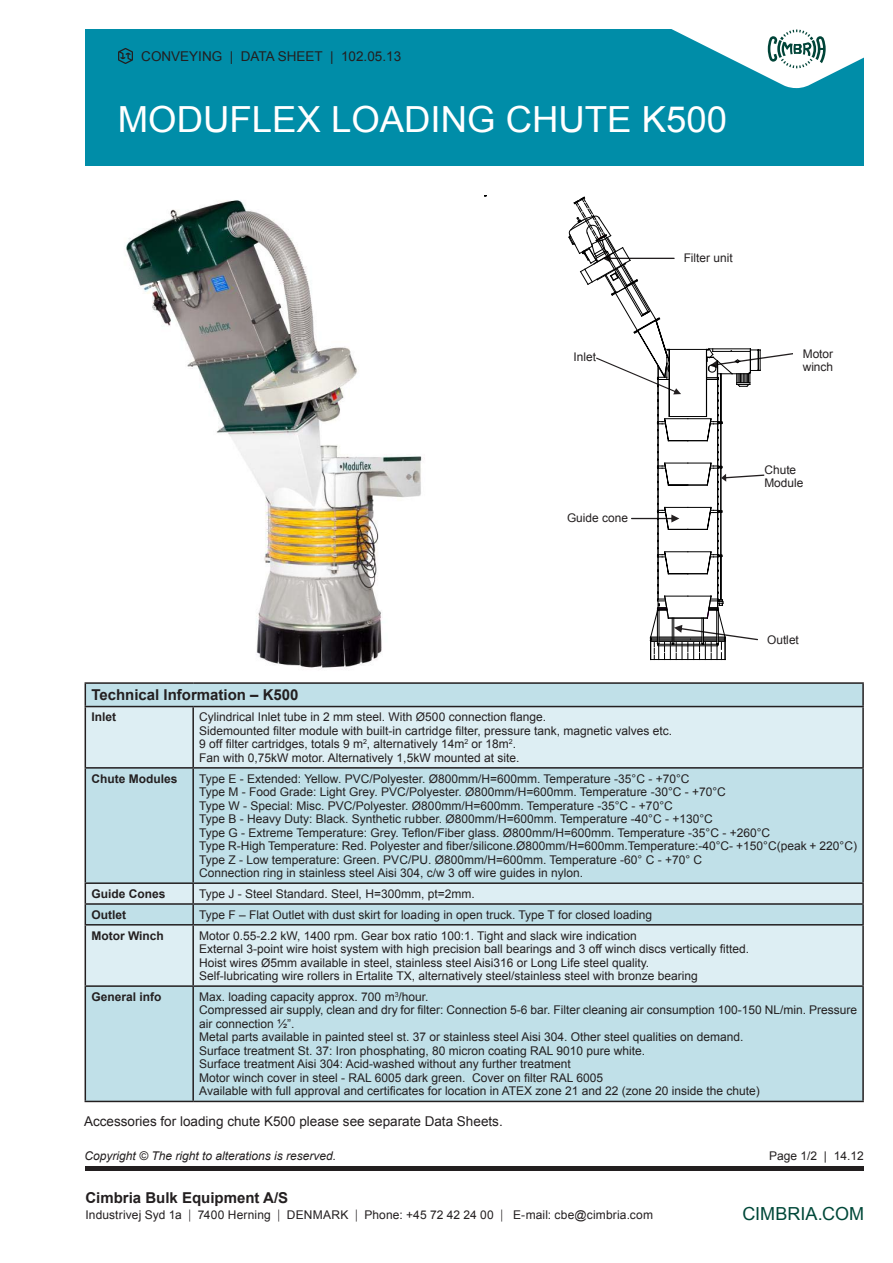
<style>
.page{position:relative;width:893px;height:1263px;background:#fff}
.page>*{position:absolute;margin:0;border:0;box-sizing:border-box;transform-origin:0 0}
.t1{font:36px "Arial";color:#fff}
.t2{font:18px "Arial";color:#004839}
.t3{font:700 15px "Arial";color:#231f20}
.t4{font:13.5px "Arial";color:#231f20}
.t5{font:12px/13.5px "Arial";color:#231f20}
.t6{font:700 12px "Arial";color:#231f20}
.t7{font:italic 12px "Arial";color:#231f20}
.t8{font:11.85px/13.5px "Arial";color:#231f20}
.s1{font-family:"Helvetica Neue";font-weight:300}
</style>
<div class="page">
<hr style="left:86px;top:1166px;width:778px;height:4px;background:#231f20">
<div style="left:85px;top:30px;width:778px;height:136px;background:#008da8"></div>
<svg style="left:604px;top:29px;width:260px;height:59px"></svg>
<svg style="left:118px;top:48px;width:15px;height:16px"></svg>
<img style="left:125px;top:200px;width:297px;height:469px">
<div style="left:86px;top:684px;width:776px;height:417px;background:#c0e0e8"></div>
<svg style="left:86px;top:707px;width:776px;height:278px;fill:#ddeef3"></svg>
<hr style="left:85px;top:682px;width:108px;height:2px;background:#231f20">
<svg style="left:85px;top:684px;width:1px;height:22px"></svg>
<hr style="left:193px;top:682px;width:671px;height:2px;background:#231f20">
<hr style="left:862px;top:684px;width:2px;height:22px;background:#231f20">
<hr style="left:85px;top:706px;width:108px;height:1px;background:#231f20">
<hr style="left:85px;top:707px;width:1px;height:60px;background:#231f20">
<hr style="left:193px;top:706px;width:671px;height:1px;background:#231f20">
<hr style="left:192px;top:707px;width:2px;height:60px;background:#231f20">
<hr style="left:862px;top:707px;width:2px;height:60px;background:#231f20">
<hr style="left:85px;top:767px;width:108px;height:2px;background:#231f20">
<hr style="left:85px;top:769px;width:1px;height:113px;background:#231f20">
<hr style="left:193px;top:767px;width:671px;height:2px;background:#231f20">
<hr style="left:192px;top:769px;width:2px;height:113px;background:#231f20">
<hr style="left:862px;top:769px;width:2px;height:113px;background:#231f20">
<hr style="left:85px;top:882px;width:108px;height:2px;background:#231f20">
<hr style="left:193px;top:882px;width:671px;height:2px;background:#231f20">
<hr style="left:85px;top:903px;width:108px;height:2px;background:#231f20">
<svg style="left:85px;top:884px;width:1px;height:40px"></svg>
<hr style="left:193px;top:903px;width:671px;height:2px;background:#231f20">
<svg style="left:192px;top:884px;width:2px;height:40px"></svg>
<svg style="left:862px;top:884px;width:2px;height:40px"></svg>
<hr style="left:85px;top:924px;width:108px;height:1px;background:#231f20">
<hr style="left:85px;top:925px;width:1px;height:60px;background:#231f20">
<hr style="left:193px;top:924px;width:671px;height:1px;background:#231f20">
<hr style="left:192px;top:925px;width:2px;height:60px;background:#231f20">
<hr style="left:862px;top:925px;width:2px;height:60px;background:#231f20">
<hr style="left:85px;top:985px;width:108px;height:2px;background:#231f20">
<hr style="left:85px;top:987px;width:1px;height:114px;background:#231f20">
<hr style="left:193px;top:985px;width:671px;height:2px;background:#231f20">
<hr style="left:192px;top:987px;width:2px;height:114px;background:#231f20">
<hr style="left:862px;top:987px;width:2px;height:114px;background:#231f20">
<hr style="left:85px;top:1101px;width:108px;height:1px;background:#231f20">
<hr style="left:193px;top:1101px;width:671px;height:1px;background:#231f20">
<hr style="left:651px;top:659px;width:74px;height:1px;background:#000">
<svg style="left:568px;top:197px;width:225px;height:462px"></svg>
<p class="t4" style="left:141px;top:47px;width:261px">CONVEYING | DATA SHEET | 102.05.13</p>
<h1 class="t1" style="left:118px;top:96px;width:611px">MODUFLEX LOADING CHUTE K500</h1>
<p class="t8" style="left:574px;top:350px;width:24px">Inlet</p>
<p class="t8" style="left:567px;top:512px;width:63px">Guide cone</p>
<p class="t8" style="left:684px;top:251px;width:51px">Filter unit</p>
<p class="t8" style="left:803px;top:347px;width:32px">Motor winch</p>
<p class="t8" style="left:764px;top:463px;width:40px">Chute<br>Module</p>
<p class="t8" style="left:767px;top:633px;width:33px">Outlet</p>
<p class="t3" style="left:91px;top:685px;width:209px">Technical Information – K500</p>
<p class="t6" style="left:91px;top:709px;width:26px">Inlet</p>
<p class="t5" style="left:199px;top:710px;width:474px">Cylindrical Inlet tube in 2 mm steel. With Ø500 connection flange.<br>Sidemounted filter module with built-in cartridge filter, pressure tank, magnetic valves etc.<br>9 off filter cartridges, totals 9 m<sup>2</sup>, alternatively 14m<sup>2</sup> or 18m<sup>2</sup>.<br>Fan with 0,75kW motor. Alternatively 1,5kW mounted at site.</p>
<p class="t6" style="left:91px;top:770px;width:88px">Chute Modules</p>
<p class="t5" style="left:199px;top:772px;width:659px">Type E - Extended: Yellow. PVC/Polyester. Ø800mm/H=600mm. Temperature -35°C - +70°C<br>Type M - Food Grade: Light Grey. PVC/Polyester. Ø800mm/H=600mm. Temperature -30°C - +70°C<br>Type W - Special: Misc. PVC/Polyester. Ø800mm/H=600mm. Temperature -35°C - +70°C<br>Type B - Heavy Duty: Black. Synthetic rubber. Ø800mm/H=600mm. Temperature -40°C - +130°C<br>Type G - Extreme Temperature: Grey. Teflon/Fiber glass. Ø800mm/H=600mm. Temperature -35°C - +260°C<br>Type R-High Temperature: Red. Polyester and fiber/silicone.Ø800mm/H=600mm.Temperature:-40°C- +150°C(peak + 220°C)<br>Type Z - Low temperature: Green. PVC/PU. Ø800mm/H=600mm. Temperature -60° C - +70° C<br>Connection ring in stainless steel Aisi 304, c/w 3 off wire guides in nylon.</p>
<p class="t6" style="left:91px;top:886px;width:76px">Guide Cones</p>
<p class="t5" style="left:199px;top:887px;width:277px">Type J - Steel Standard. Steel, H=300mm, pt=2mm.</p>
<p class="t6" style="left:91px;top:906px;width:36px">Outlet</p>
<p class="t5" style="left:199px;top:908px;width:454px">Type F – Flat Outlet with dust skirt for loading in open truck. Type T for closed loading</p>
<p class="t6" style="left:91px;top:927px;width:74px">Motor Winch</p>
<p class="t5" style="left:199px;top:929px;width:552px">Motor 0.55-2.2 kW, 1400 rpm. Gear box ratio 100:1. Tight and slack wire indication<br>External 3-point wire hoist system with high precision ball bearings and 3 off winch discs vertically fitted.<br>Hoist wires Ø5mm available in steel, stainless steel Aisi316 or Long Life steel quality.<br>Self-lubricating wire rollers in Ertalite TX, alternatively steel/stainless steel with bronze bearing</p>
<p class="t6" style="left:91px;top:989px;width:72px">General info</p>
<p class="t5" style="left:199px;top:990px;width:659px">Max. loading capacity approx. 700 m<sup>3</sup>/hour.<br>Compressed air supply, clean and dry for filter: Connection 5-6 bar. Filter cleaning air consumption 100-150 NL/min. Pressure air connection ½”.<br>Metal parts available in painted steel st. 37 or stainless steel Aisi 304. Other steel qualities on demand.<br>Surface treatment St. 37: Iron phosphating, 80 micron coating RAL 9010 pure white.<br>Surface treatment Aisi 304: Acid-washed without any further treatment<br>Motor winch cover in steel - RAL 6005 dark green. Cover on filter RAL 6005<br>Available with full approval and certificates for location in ATEX zone 21 and 22 (zone 20 inside the chute)</p>
<p class="t4" style="left:84px;top:1112px;width:420px">Accessories for loading chute K500 please see separate Data Sheets.</p>
<p class="t7" style="left:85px;top:1148px;width:253px">Copyright © The right to alterations is reserved.</p>
<p class="t5" style="left:769px;top:1149px;width:96px">Page 1/2 | 14.12</p>
<p class="t3" style="left:85px;top:1187px;width:204px">Cimbria Bulk Equipment A/S</p>
<p class="t5" style="left:85px;top:1208px;width:569px">Industrivej Syd 1a <span class="s1">|</span> 7400 Herning <span class="s1">|</span> DENMARK <span class="s1">|</span> Phone: +45 72 42 24 00 <span class="s1">|</span> E-mail: cbe@cimbria.com</p>
<h2 class="t2" style="left:742px;top:1202px;width:123px">CIMBRIA.COM</h2>
</div>
